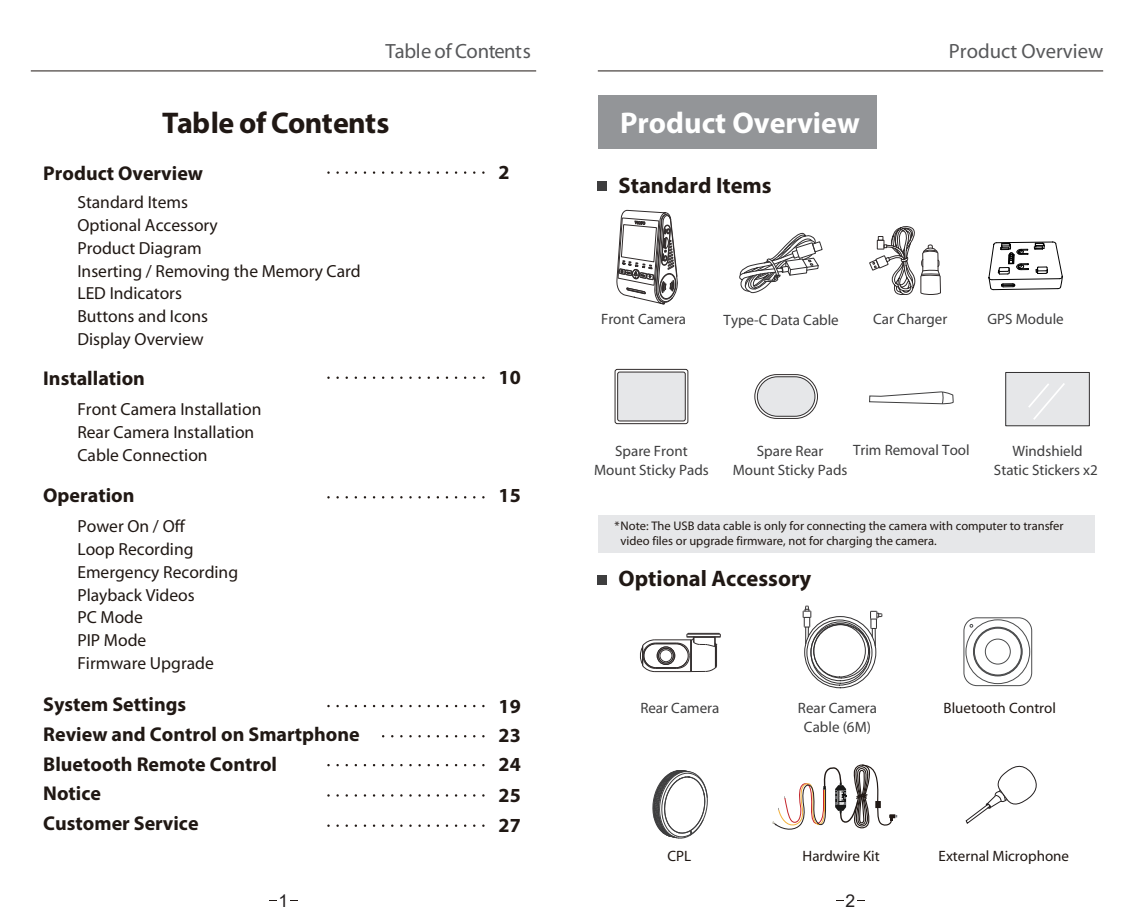
<style>
.page{position:relative;width:1134px;height:922px;background:#fff}
.page>*{position:absolute;margin:0;border:0;box-sizing:border-box;transform-origin:0 0}
.t1{font:700 30px "Myriad Pro";letter-spacing:-.025em;color:#201814}
.t2{font:700 30px "Myriad Pro";color:#fff}
.t3{font:700 22.5px "Myriad Pro";color:#201814}
.t4{font:20.75px "Myriad";color:#57585a}
.t5{font:700 20px/29.8px "Myriad Pro";color:#201814}
.t6{font:17.5px/22.8px "Myriad";color:#201814}
.t7{font:17.5px "Arial";color:#231f20}
.t8{font:15px/19px "Myriad";color:#3e3e3f;text-align:center}
.t9{font:15px "Myriad";color:#201814}
.t10{font:12.5px/15.2px "Myriad";color:#201814}
</style>
<div class="page">
<hr style="left:31px;top:70px;width:505px;height:1px;background:#201814">
<hr style="left:598px;top:70px;width:505px;height:1px;background:#201814">
<div style="left:598px;top:95px;width:278px;height:54px;background:#939598"></div>
<div style="left:598px;top:181px;width:9px;height:9px;background:#3e3e3f"></div>
<div style="left:598px;top:575px;width:9px;height:9px;background:#3e3e3f"></div>
<div style="left:973px;top:626px;width:49px;height:50px;border:1px solid #4b4c4d;border-radius:50%"></div>
<div style="left:974px;top:627px;width:47px;height:48px;border:1px solid #4b4c4d;border-radius:50%"></div>
<div style="left:985px;top:638px;width:25px;height:26px;border:1px solid #4b4c4d;border-radius:50%"></div>
<div style="left:964px;top:617px;width:68px;height:68px;border:1px solid #4b4c4d;border-radius:13px"></div>
<div style="left:966px;top:619px;width:64px;height:64px;border:1px solid #4b4c4d;border-radius:50%"></div>
<div style="left:615px;top:369px;width:73px;height:55px;border:1px solid #312c2c;border-radius:2px"></div>
<div style="left:618px;top:372px;width:67px;height:49px;background:#e6e7e9;border-radius:2px"></div>
<div style="left:617px;top:371px;width:68px;height:50px;border:1px solid #312c2c;border-radius:2px"></div>
<svg style="left:869px;top:391px;width:84px;height:13px"></svg>
<div style="left:598px;top:514px;width:496px;height:38px;background:#e6e7e9"></div>
<svg style="left:772px;top:764px;width:125px;height:66px"></svg>
<hr style="left:688px;top:632px;width:31px;height:1px;background:#312c2c">
<svg style="left:640px;top:633px;width:81px;height:39px"></svg>
<div style="left:804px;top:616px;width:72px;height:71px;border:1px solid #312f30;border-radius:50%"></div>
<div style="left:807px;top:619px;width:65px;height:66px;border:1px solid #312f30;border-radius:50%"></div>
<div style="left:811px;top:623px;width:59px;height:57px;border:1px solid #312f30;border-radius:50%"></div>
<div style="left:813px;top:624px;width:53px;height:53px;border:1px solid #312f30;border-radius:50%"></div>
<svg style="left:870px;top:610px;width:12px;height:36px"></svg>
<svg style="left:803px;top:605px;width:8px;height:39px"></svg>
<svg style="left:617px;top:209px;width:61px;height:96px"></svg>
<div style="left:754px;top:374px;width:64px;height:44px;border:1px solid #312c2c;border-radius:22px"></div>
<div style="left:757px;top:376px;width:58px;height:40px;background:#e6e7e9;border-radius:20px"></div>
<div style="left:757px;top:376px;width:58px;height:40px;border:1px solid #312f30;border-radius:20px"></div>
<div style="left:1005px;top:372px;width:84px;height:54px;background:#e6e7e9;border:1px solid #312f30"></div>
<svg style="left:1028px;top:383px;width:37px;height:37px"></svg>
<svg style="left:652px;top:770px;width:56px;height:69px"></svg>
<svg style="left:988px;top:241px;width:75px;height:49px"></svg>
<svg style="left:965px;top:765px;width:72px;height:58px"></svg>
<svg style="left:739px;top:232px;width:84px;height:61px"></svg>
<svg style="left:869px;top:226px;width:72px;height:69px"></svg>
<p class="t4" style="left:386px;top:40px;width:147px">Tableof Contents</p>
<p class="t4" style="left:949px;top:40px;width:156px">Product Overview</p>
<h1 class="t1" style="left:162px;top:103px;width:229px">Table of Contents</h1>
<h1 class="t2" style="left:620px;top:103px;width:241px">Product Overview</h1>
<p class="t5" style="left:43px;top:157px;width:161px">Product Overview</p>
<p class="t6" style="left:77px;top:192px;width:285px">Standard Items<br>Optional Accessory<br>Product Diagram<br>Inserting / Removing the Memory Card<br>LED Indicators<br>Buttons and Icons<br>Display Overview</p>
<p class="t5" style="left:43px;top:363px;width:103px">Installation</p>
<p class="t6" style="left:77px;top:398px;width:185px">Front Camera Installation<br>Rear Camera Installation<br>Cable Connection</p>
<p class="t5" style="left:43px;top:480px;width:93px">Operation</p>
<p class="t6" style="left:77px;top:515px;width:162px">Power On / Off<br>Loop Recording<br>Emergency Recording<br>Playback Videos<br>PC Mode<br>PIP Mode<br>Firmware Upgrade</p>
<p class="t5" style="left:43px;top:688px;width:318px">System Settings<br>Review and Control on Smartphone<br>Bluetooth Remote Control<br>Notice<br>Customer Service</p>
<p class="t5" style="left:499px;top:157px;width:13px">2</p>
<p class="t5" style="left:499px;top:361px;width:24px">10</p>
<p class="t5" style="left:499px;top:480px;width:24px">15</p>
<p class="t5" style="left:499px;top:690px;width:24px;line-height:29px">19<br>23</p>
<p class="t5" style="left:499px;top:748px;width:24px">24</p>
<p class="t5" style="left:499px;top:779px;width:24px">25</p>
<p class="t5" style="left:499px;top:809px;width:24px">27</p>
<p class="t3" style="left:619px;top:171px;width:155px">Standard Items</p>
<p class="t8" style="left:601px;top:310px;width:87px">Front Camera</p>
<p class="t8" style="left:723px;top:310px;width:117px">Type-C Data Cable</p>
<p class="t8" style="left:873px;top:310px;width:76px">Car Charger</p>
<p class="t8" style="left:987px;top:310px;width:78px">GPS Module</p>
<p class="t8" style="left:853px;top:440px;width:118px">Trim Removal Tool</p>
<p class="t8" style="left:594px;top:442px;width:116px">Spare Front<br>Mount Sticky Pads</p>
<p class="t8" style="left:733px;top:442px;width:116px">Spare Rear<br>Mount Sticky Pads</p>
<p class="t8" style="left:994px;top:442px;width:105px">Windshield<br>Static Stickers x2</p>
<p class="t10" style="left:621px;top:518px;width:445px;text-indent:-6px">*Note: The USB data cable is only for connecting the camera with computer to transfer video files or upgrade firmware, not for charging the camera.</p>
<p class="t3" style="left:619px;top:564px;width:194px">Optional Accessory</p>
<p class="t8" style="left:640px;top:698px;width:81px">Rear Camera</p>
<p class="t9" style="left:944px;top:700px;width:114px">Bluetooth Control</p>
<p class="t8" style="left:798px;top:698px;width:81px">Rear Camera<br>Cable (6M)</p>
<p class="t9" style="left:667px;top:848px;width:25px">CPL</p>
<p class="t9" style="left:802px;top:848px;width:79px">Hardwire Kit</p>
<p class="t9" style="left:939px;top:848px;width:132px">External Microphone</p>
<p class="t7" style="left:278px;top:888px;width:11px">1</p>
<p class="t7" style="left:845px;top:888px;width:11px">2</p>
</div>
